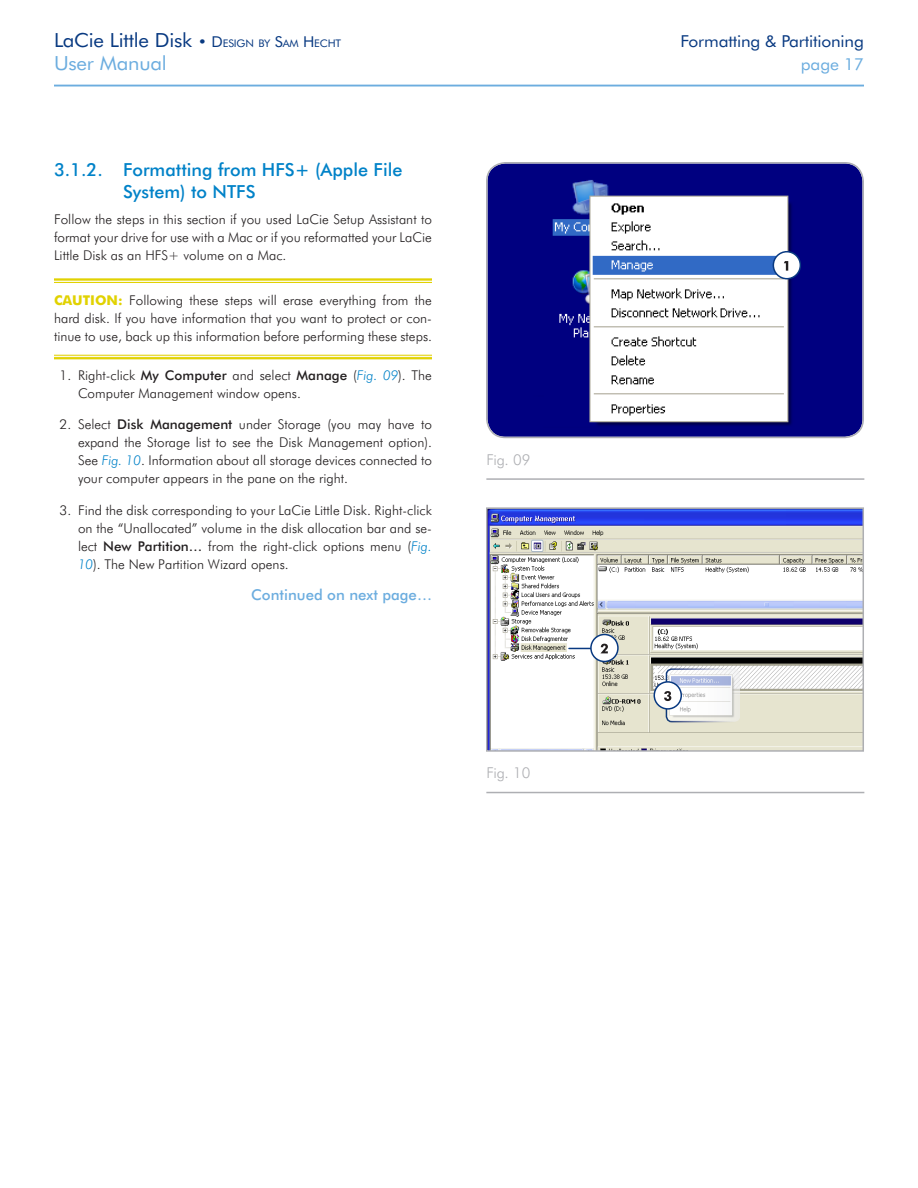
<style>
.page{position:relative;width:918px;height:1188px;background:#fff}
.page>*{position:absolute;margin:0;border:0;box-sizing:border-box;transform-origin:0 0}
.t1{font:19.5px "Futura BT";letter-spacing:-.01em;color:#083981;scale:1.05 1}
.t2{font:19.5px "Futura BT";letter-spacing:-.01em;color:#6caddf;scale:1.05 1}
._1_1_1_Heading{font:500 18px/22.5px "Futura BT";color:#0082c8}
.t3{font:16.5px "Futura BT";letter-spacing:-.01em;color:#083981;scale:1.05 1}
.t4{font:16.5px "Futura BT";letter-spacing:-.01em;color:#6caddf;scale:1.05 1}
._1_1_1_1__Heading__n{font:500 15px "Futura BT";color:#6caddf}
.t5{font:300 15px "Futura BT";color:#aeafb3}
.Numbering_123{font:300 13.5px/18px "Futura BT";color:#231f20;text-align:justify}
.Caution_note{font:300 13.5px/18px "Futura BT";color:#231f20;text-align:justify}
.s1{font-size:15px}
.s2{font-size:10.5px}
.s3{font-weight:700;color:#e1d201}
.s4{font-weight:500}
.s5{font-style:italic;color:#0082c8}
</style>
<div class="page">
<hr style="left:54px;top:85px;width:810px;height:1px;background:#6caddf">
<div style="left:54px;top:278px;width:378px;height:5px;background:#fbf9e6"></div>
<hr style="left:54px;top:278px;width:378px;height:3px;background:#e1d201">
<hr style="left:54px;top:282px;width:378px;height:1px;background:#e1d201">
<hr style="left:54px;top:355px;width:378px;height:4px;background:#fbf9e6">
<hr style="left:54px;top:355px;width:378px;height:1px;background:#e1d201">
<hr style="left:54px;top:357px;width:378px;height:2px;background:#e1d201">
<hr style="left:486px;top:478px;width:378px;height:2px;background:#aeafb3">
<hr style="left:486px;top:792px;width:378px;height:1px;background:#aeafb3">
<img style="left:489px;top:165px;width:373px;height:272px">
<div style="left:486px;top:162px;width:378px;height:276px;border:2px solid #aeafb3;border-radius:19px"></div>
<svg style="left:486px;top:507px;width:378px;height:245px"></svg>
<svg style="left:569px;top:648px;width:21px;height:1px"></svg>
<div style="left:773px;top:252px;width:27px;height:27px;background:#fff;border-radius:50%"></div>
<div style="left:773px;top:251px;width:28px;height:28px;border:2px solid #083981;border-radius:50%"></div>
<svg style="left:784px;top:261px;width:4px;height:10px"></svg>
<div style="left:591px;top:634px;width:27px;height:28px;background:#fff;border-radius:50%"></div>
<div style="left:590px;top:634px;width:29px;height:28px;border:2px solid #083981;border-radius:50%"></div>
<svg style="left:600px;top:644px;width:8px;height:9px"></svg>
<div style="left:654px;top:682px;width:27px;height:27px;background:#fff;border-radius:50%"></div>
<div style="left:654px;top:681px;width:28px;height:29px;border:2px solid #083981;border-radius:50%"></div>
<svg style="left:664px;top:668px;width:75px;height:55px"></svg>
<h1 class="t1" style="left:54px;top:28px;width:275px">LaCie Little Disk <span class="s1">• D</span><span class="s2">ESIGN BY</span> <span class="s1">S</span><span class="s2">AM</span> <span class="s1">H</span><span class="s2">ECHT</span></h1>
<p class="t3" style="left:681px;top:31px;width:176px">Formatting &amp; Partitioning</p>
<h1 class="t2" style="left:54px;top:52px;width:109px">User Manual</h1>
<p class="t4" style="left:801px;top:55px;width:62px">page 17</p>
<p class="_1_1_1_Heading" style="left:123px;top:158px;width:281px;text-indent:-69px">3.1.2. Formatting from HFS+ (Apple File<br>System) to NTFS</p>
<p class="Numbering_123" style="left:54px;top:210px;width:380px">Follow the steps in this section if you used LaCie Setup Assistant to format your drive for use with a Mac or if you reformatted your LaCie Little Disk as an HFS+ volume on a Mac.</p>
<p class="Caution_note" style="left:54px;top:291px;width:380px"><span class="s3">CAUTION:</span> Following these steps will erase everything from the hard disk. If you have information that you want to protect or con&shy;tinue to use, back up this information before performing these steps.</p>
<p class="Numbering_123" style="left:78px;top:366px;width:356px;text-indent:-18px">1. Right-click <span class="s4">My Computer</span> and select <span class="s4">Manage</span> (<span class="s5">Fig. 09</span>). The<br>Computer Management window opens.</p>
<p class="Numbering_123" style="left:78px;top:415px;width:356px;text-indent:-18px">2. Select <span class="s4">Disk Management</span> under Storage (you may have to expand the Storage list to see the Disk Management option).<br>See <span class="s5">Fig. 10</span>. Information about all storage devices connected to your computer appears in the pane on the right.</p>
<p class="Numbering_123" style="left:78px;top:501px;width:356px;text-indent:-18px">3. Find the disk corresponding to your LaCie Little Disk. Right-click on the “Unallocated” volume in the disk allocation bar and se&shy;lect <span class="s4">New Partition…</span> from the right-click options menu (<span class="s5">Fig.<br>10</span>). The New Partition Wizard opens.</p>
<p class="_1_1_1_1__Heading__n" style="left:251px;top:586px;width:182px">Continued on next page…</p>
<p class="t5" style="left:486px;top:450px;width:46px">Fig. 09</p>
<p class="t5" style="left:486px;top:764px;width:46px">Fig. 10</p>
</div>
